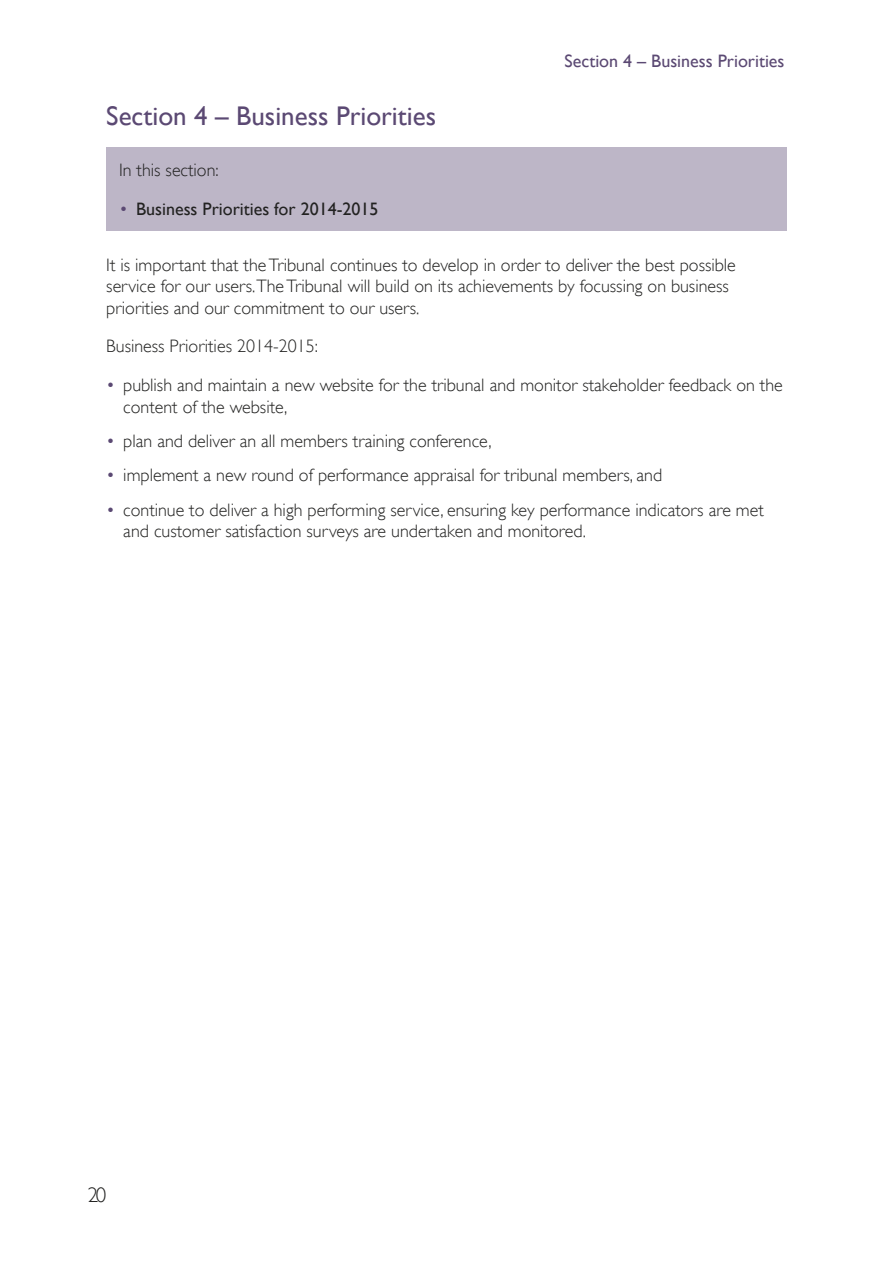
<style>
.page{position:relative;width:893px;height:1263px;background:#fff}
.page>*{position:absolute;margin:0;border:0;box-sizing:border-box;transform-origin:0 0}
.t1{font:27px "Gill Sans";color:#5b4973}
.t2{font:300 21px "Gill Sans";color:#222221}
.Body_TExt{font:300 18px/21.6px "Gill Sans";color:#222221}
.t3{font:18px "Gill Sans";color:#222221}
.t4{font:18px "Gill Sans";color:#5b4973}
.Body_text_-__In_this{font:300 18px "Gill Sans";color:#222221}
.s1{font-weight:300;color:#5b4973}
.s2{color:#5b4973}
</style>
<div class="page">
<div style="left:106px;top:147px;width:681px;height:84px;background:#bdb6c7"></div>
<h4 class="t1" style="left:106px;top:100px;width:331px">Section 4 – Business Priorities</h4>
<p class="Body_text_-__In_this" style="left:119px;top:160px;width:101px">In this section:</p>
<p class="t3" style="left:119px;top:198px;width:261px"><span class="s1">•</span> Business Priorities for 2014-2015</p>
<p class="t4" style="left:565px;top:50px;width:221px">Section 4 – Business Priorities</p>
<p class="Body_TExt" style="left:106px;top:254px;width:631px">It is important that the Tribunal continues to develop in order to deliver the best possible service for our users.The Tribunal will build on its achievements by focussing on business priorities and our commitment to our users.</p>
<p class="Body_TExt" style="left:106px;top:336px;width:213px">Business Priorities 2014-2015:</p>
<p class="Body_TExt" style="left:123px;top:374px;width:661px;text-indent:-17px"><span class="s2">•</span> publish and maintain a new website for the tribunal and monitor stakeholder feedback on the content of the website,</p>
<p class="Body_TExt" style="left:106px;top:430px;width:387px"><span class="s2">•</span> plan and deliver an all members training conference,</p>
<p class="Body_TExt" style="left:106px;top:464px;width:557px"><span class="s2">•</span> implement a new round of performance appraisal for tribunal members, and</p>
<p class="Body_TExt" style="left:123px;top:499px;width:642px;text-indent:-17px"><span class="s2">•</span> continue to deliver a high performing service, ensuring key performance indicators are met and customer satisfaction surveys are undertaken and monitored.</p>
<p class="t2" style="left:88px;top:1182px;width:20px">20</p>
</div>
